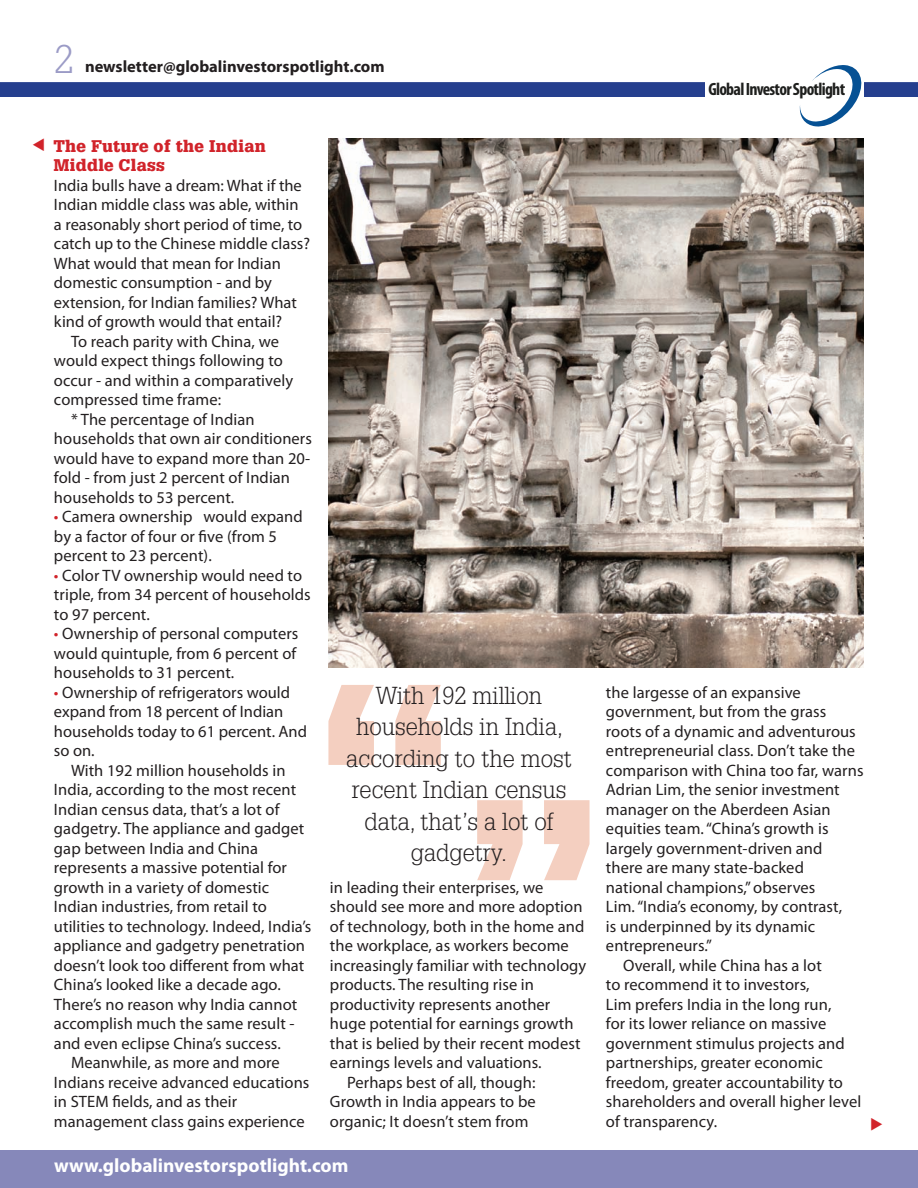
<style>
.page{position:relative;width:918px;height:1188px;background:#fff}
.page>*{position:absolute;margin:0;border:0;box-sizing:border-box;transform-origin:0 0}
.t1{font:900 261.3px "Glypha";color:#f4cfc0}
.t2{font:300 39px "Glypha";color:#9b9bc6}
.t3{font:300 24px/31.5px "Glypha";color:#231f20;text-align:center}
.t4{font:700 19.35px "Myriad Pro";color:#fff}
.t5{font:700 condensed 17.85px "Myriad Pro";letter-spacing:-.04em;color:#1e1f1d}
.t6{font:16.5px/19.5px "Myriad Pro";letter-spacing:.005em;color:#231f20}
.t7{font:700 16.5px "Myriad Pro";color:#231f20}
.t8{font:900 16.5px/19.5px "Glypha";letter-spacing:.02em;color:#d1232a}
.s1{color:#d1232a}
</style>
<div class="page">
<div style="left:0;top:0;width:918px;height:97px;background:#253f8e"></div>
<div style="left:0;top:0;width:918px;height:82px;background:#fff"></div>
<div style="left:706px;top:16px;width:158px;height:122px;background:#fff"></div>
<svg style="left:799px;top:65px;width:62px;height:61px"></svg>
<div style="left:0;top:1150px;width:918px;height:38px;background:#8688ba"></div>
<img style="left:329px;top:139px;width:535px;height:529px">
<h2 class="t2" style="left:54px;top:37px;width:21px">2</h2>
<p class="t7" style="left:85px;top:55px;width:301px">newsletter@globalinvestorspotlight.com</p>
<p class="t8" style="left:54px;top:136px;width:213px">The Future of the Indian<br>Middle Class</p>
<p class="t6" style="left:54px;top:175px;width:249px">India bulls have a dream: What if the</p>
<p class="t6" style="left:54px;top:194px;width:246px">Indian middle class was able, within</p>
<p class="t6" style="left:54px;top:214px;width:250px">a reasonably short period of time, to</p>
<p class="t6" style="left:54px;top:233px;width:258px">catch up to the Chinese middle class?</p>
<p class="t6" style="left:54px;top:253px;width:228px">What would that mean for Indian</p>
<p class="t6" style="left:54px;top:272px;width:219px">domestic consumption - and by</p>
<p class="t6" style="left:54px;top:292px;width:244px">extension, for Indian families? What</p>
<p class="t6" style="left:54px;top:311px;width:230px">kind of growth would that entail?</p>
<p class="t6" style="left:71px;top:331px;width:209px">To reach parity with China, we</p>
<p class="t6" style="left:54px;top:350px;width:231px">would expect things following to</p>
<p class="t6" style="left:54px;top:370px;width:241px">occur - and within a comparatively</p>
<p class="t6" style="left:54px;top:389px;width:169px">compressed time frame:</p>
<p class="t6" style="left:71px;top:409px;width:185px">* The percentage of Indian</p>
<p class="t6" style="left:54px;top:429px;width:259px">households that own air conditioners</p>
<p class="t6" style="left:54px;top:448px;width:258px">would have to expand more than 20-</p>
<p class="t6" style="left:54px;top:468px;width:238px">fold - from just 2 percent of Indian</p>
<p class="t6" style="left:54px;top:487px;width:182px">households to 53 percent.</p>
<p class="t6" style="left:54px;top:507px;width:250px"><span class="s1">•</span> Camera ownership would expand by a factor of four or five (from 5 percent to 23 percent).</p>
<p class="t6" style="left:54px;top:565px;width:258px"><span class="s1">•</span> Color TV ownership would need to triple, from 34 percent of households to 97 percent.</p>
<p class="t6" style="left:54px;top:624px;width:246px"><span class="s1">•</span> Ownership of personal computers would quintuple, from 6 percent of households to 31 percent.</p>
<p class="t6" style="left:54px;top:682px;width:255px"><span class="s1">•</span> Ownership of refrigerators would expand from 18 percent of Indian households today to 61 percent. And so on.</p>
<p class="t6" style="left:71px;top:760px;width:216px">With 192 million households in</p>
<p class="t6" style="left:54px;top:780px;width:244px">India, according to the most recent</p>
<p class="t6" style="left:54px;top:799px;width:227px">Indian census data, that’s a lot of</p>
<p class="t6" style="left:54px;top:819px;width:252px">gadgetry. The appliance and gadget</p>
<p class="t6" style="left:54px;top:838px;width:206px">gap between India and China</p>
<p class="t6" style="left:54px;top:858px;width:235px">represents a massive potential for</p>
<p class="t6" style="left:54px;top:877px;width:217px">growth in a variety of domestic</p>
<p class="t6" style="left:54px;top:897px;width:214px">Indian industries, from retail to</p>
<p class="t6" style="left:54px;top:916px;width:259px">utilities to technology. Indeed, India’s</p>
<p class="t6" style="left:54px;top:936px;width:253px">appliance and gadgetry penetration</p>
<p class="t6" style="left:54px;top:955px;width:252px">doesn’t look too different from what</p>
<p class="t6" style="left:54px;top:975px;width:228px">China’s looked like a decade ago.</p>
<p class="t6" style="left:54px;top:994px;width:245px">There’s no reason why India cannot</p>
<p class="t6" style="left:54px;top:1014px;width:242px">accomplish much the same result -</p>
<p class="t6" style="left:54px;top:1033px;width:228px">and even eclipse China’s success.</p>
<p class="t6" style="left:71px;top:1053px;width:210px">Meanwhile, as more and more</p>
<p class="t6" style="left:54px;top:1072px;width:257px">Indians receive advanced educations</p>
<p class="t6" style="left:54px;top:1092px;width:185px">in STEM fields, and as their</p>
<p class="t6" style="left:54px;top:1111px;width:252px">management class gains experience</p>
<h1 class="t1" style="left:312px;top:620px;width:147px">“</h1>
<h3 class="t3" style="left:376px;top:680px;width:168px">With 192 million</h3>
<h3 class="t3" style="left:356px;top:712px;width:208px">households in India,</h3>
<h3 class="t3" style="left:346px;top:743px;width:227px">according to the most recent Indian census data, that’s a lot of gadgetry.</h3>
<h1 class="t1" style="left:606px;top:945px;width:147px;rotate:-180deg">“</h1>
<p class="t6" style="left:330px;top:877px;width:215px">in leading their enterprises, we</p>
<p class="t6" style="left:330px;top:897px;width:254px">should see more and more adoption</p>
<p class="t6" style="left:330px;top:916px;width:256px">of technology, both in the home and</p>
<p class="t6" style="left:330px;top:936px;width:240px">the workplace, as workers become</p>
<p class="t6" style="left:330px;top:955px;width:258px">increasingly familiar with technology</p>
<p class="t6" style="left:330px;top:975px;width:206px">products. The resulting rise in</p>
<p class="t6" style="left:330px;top:994px;width:222px">productivity represents another</p>
<p class="t6" style="left:330px;top:1014px;width:245px">huge potential for earnings growth</p>
<p class="t6" style="left:330px;top:1033px;width:252px">that is belied by their recent modest</p>
<p class="t6" style="left:330px;top:1053px;width:213px">earnings levels and valuations.</p>
<p class="t6" style="left:347px;top:1072px;width:190px">Perhaps best of all, though:</p>
<p class="t6" style="left:330px;top:1092px;width:207px">Growth in India appears to be</p>
<p class="t6" style="left:330px;top:1111px;width:200px">organic; It doesn’t stem from</p>
<p class="t4" style="left:54px;top:1153px;width:296px">www.globalinvestorspotlight.com</p>
<p class="t5" style="left:708px;top:78px;width:138px">Global Investor Spotlight</p>
<p class="t6" style="left:606px;top:682px;width:196px">the largesse of an expansive</p>
<p class="t6" style="left:606px;top:702px;width:222px">government, but from the grass</p>
<p class="t6" style="left:606px;top:721px;width:251px">roots of a dynamic and adventurous</p>
<p class="t6" style="left:606px;top:741px;width:251px">entrepreneurial class. Don’t take the</p>
<p class="t6" style="left:606px;top:760px;width:259px">comparison with China too far, warns</p>
<p class="t6" style="left:606px;top:780px;width:235px">Adrian Lim, the senior investment</p>
<p class="t6" style="left:606px;top:799px;width:226px">manager on the Aberdeen Asian</p>
<p class="t6" style="left:606px;top:819px;width:224px">equities team. “China’s growth is</p>
<p class="t6" style="left:606px;top:838px;width:218px">largely government-driven and</p>
<p class="t6" style="left:606px;top:858px;width:199px">there are many state-backed</p>
<p class="t6" style="left:606px;top:877px;width:211px">national champions,” observes</p>
<p class="t6" style="left:606px;top:897px;width:238px">Lim. “India’s economy, by contrast,</p>
<p class="t6" style="left:606px;top:916px;width:211px">is underpinned by its dynamic</p>
<p class="t6" style="left:606px;top:936px;width:108px">entrepreneurs.”</p>
<p class="t6" style="left:623px;top:955px;width:200px">Overall, while China has a lot</p>
<p class="t6" style="left:606px;top:975px;width:205px">to recommend it to investors,</p>
<p class="t6" style="left:606px;top:994px;width:227px">Lim prefers India in the long run,</p>
<p class="t6" style="left:606px;top:1014px;width:222px">for its lower reliance on massive</p>
<p class="t6" style="left:606px;top:1033px;width:240px">government stimulus projects and</p>
<p class="t6" style="left:606px;top:1053px;width:218px">partnerships, greater economic</p>
<p class="t6" style="left:606px;top:1072px;width:238px">freedom, greater accountability to</p>
<p class="t6" style="left:606px;top:1092px;width:257px">shareholders and overall higher level</p>
<p class="t6" style="left:606px;top:1111px;width:113px">of transparency.</p>
</div>
